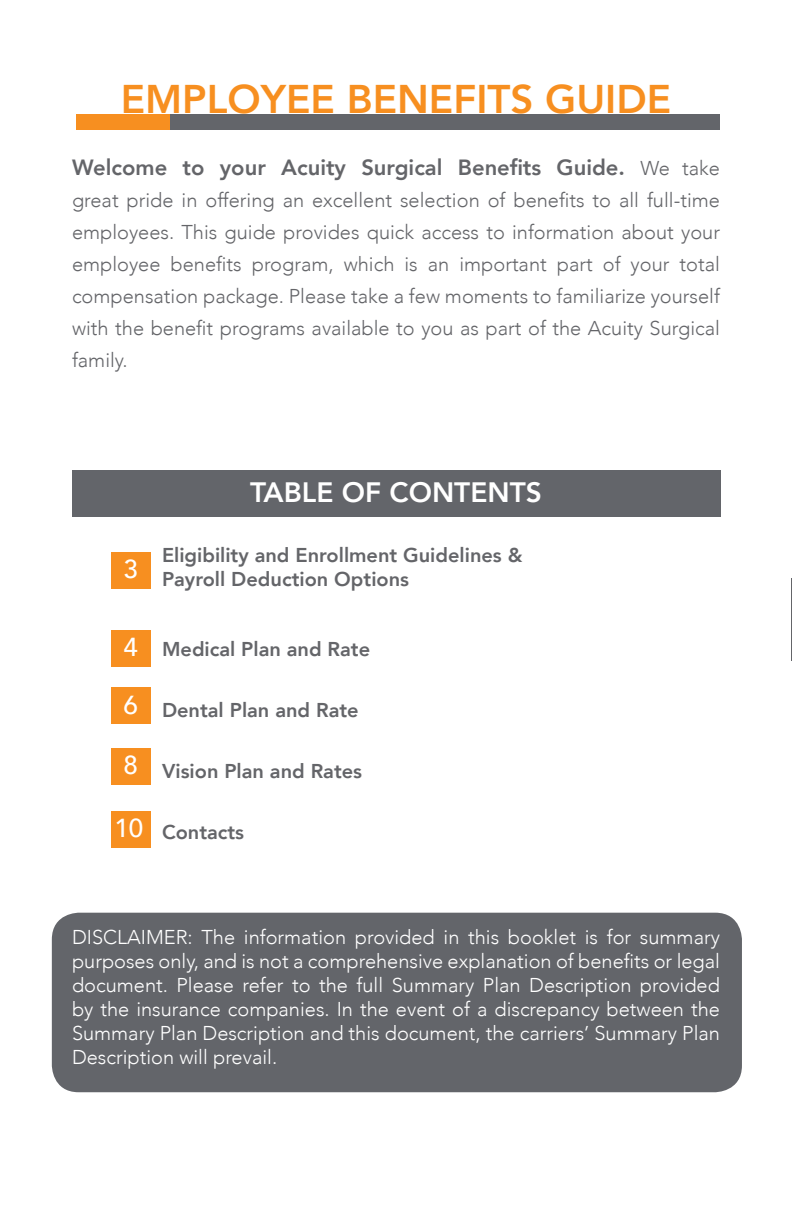
<style>
.page{position:relative;width:792px;height:1224px;background:#fff}
.page>*{position:absolute;margin:0;border:0;box-sizing:border-box;transform-origin:0 0}
.Body_copy_small{font:800 40px "Avenir";color:#f78f20}
.TITLE_WHITE{font:800 28px "Avenir";color:#fff}
.Level_1{font:500 26px "Avenir";color:#fff}
.Body_copy_small-2{font:800 22px "Avenir";color:#646569}
.Body_copy_small-3{font:300 20px/24px "Avenir";color:#fff;text-align:justify}
.Body_copy_small-4{font:300 20px/32px "Avenir";color:#646569;text-align:justify}
.Body_Copy{font:800 20px/24px "Avenir";color:#646569}
.s1{font-weight:300;font-size:20px}
</style>
<div class="page">
<hr style="left:791px;top:578px;width:1px;height:82px;background:#646569">
<div style="left:52px;top:913px;width:690px;height:179px;background:#63656a;border-radius:27px"></div>
<div style="left:72px;top:470px;width:648px;height:47px;background:#63656a"></div>
<div style="left:170px;top:114px;width:550px;height:15px;background:#63656a"></div>
<div style="left:76px;top:114px;width:94px;height:15px;background:#f78f20"></div>
<div style="left:111px;top:552px;width:40px;height:37px;background:#f78f20"></div>
<div style="left:111px;top:630px;width:40px;height:37px;background:#f78f20"></div>
<div style="left:111px;top:688px;width:40px;height:36px;background:#f78f20"></div>
<div style="left:111px;top:748px;width:40px;height:37px;background:#f78f20"></div>
<div style="left:111px;top:811px;width:40px;height:36px;background:#f78f20"></div>
<p class="Body_copy_small" style="left:121px;top:68px;width:552px">EMPLOYEE BENEFITS GUIDE</p>
<p class="Body_copy_small-2" style="left:72px;top:150px;width:650px">Welcome to your Acuity Surgical Benefits Guide. <span class="s1">We take</span></p>
<p class="Body_copy_small-4" style="left:72px;top:184px;width:650px">great pride in offering an excellent selection of benefits to all full-time employees. This guide provides quick access to information about your employee benefits program, which is an important part of your total compensation package. Please take a few moments to familiarize yourself with the benefit programs available to you as part of the Acuity Surgical family.</p>
<p class="Level_1" style="left:124px;top:546px;width:16px">3</p>
<p class="Level_1" style="left:124px;top:625px;width:16px">4</p>
<p class="Level_1" style="left:124px;top:682px;width:16px">6</p>
<p class="Level_1" style="left:124px;top:743px;width:16px">8</p>
<p class="Level_1" style="left:114px;top:805px;width:30px">10</p>
<p class="TITLE_WHITE" style="left:250px;top:470px;width:293px">TABLE OF CONTENTS</p>
<p class="Body_Copy" style="left:162px;top:543px;width:362px">Eligibility and Enrollment Guidelines &amp;<br>Payroll Deduction Options</p>
<p class="Body_Copy" style="left:162px;top:637px;width:210px">Medical Plan and Rate</p>
<p class="Body_Copy" style="left:162px;top:698px;width:198px">Dental Plan and Rate</p>
<p class="Body_Copy" style="left:162px;top:759px;width:202px">Vision Plan and Rates</p>
<p class="Body_Copy" style="left:162px;top:820px;width:84px">Contacts</p>
<p class="Body_copy_small-3" style="left:72px;top:925px;width:650px">DISCLAIMER: The information provided in this booklet is for summary purposes only, and is not a comprehensive explanation of benefits or legal document. Please refer to the full Summary Plan Description provided by the insurance companies. In the event of a discrepancy between the Summary Plan Description and this document, the carriers’ Summary Plan Description will prevail.</p>
</div>
